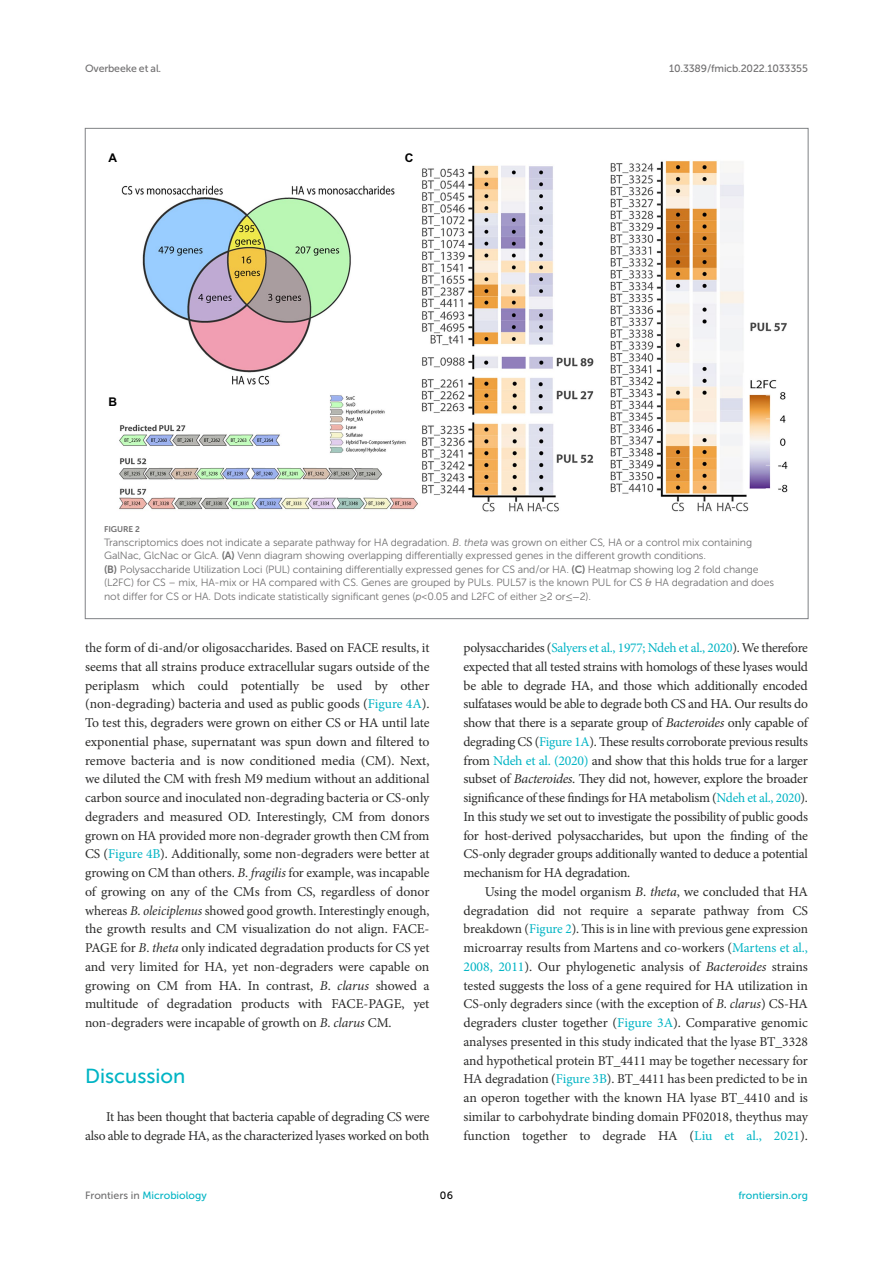
<style>
.page{position:relative;width:893px;height:1263px;background:#fff}
.page>*{position:absolute;margin:0;border:0;box-sizing:border-box;transform-origin:0 0}
.HEAD_1{font:20.25px "Museo Sans 500";color:#00b4c4}
.TEXT_FLUSH{font:13.5px/18.8px "Minion Pro";letter-spacing:-.02em;color:#2b2b2a;text-align:justify}
.TEXT{font:13.5px/18.8px "Minion Pro";letter-spacing:-.005em;color:#2b2b2a;text-align:justify}
.t1{font:700 12px "Arial";color:#000}
.FIG_LEG{font:10.5px/13.5px "Museo Sans 300";letter-spacing:-.01em;color:#706f70}
.t2{font:10.5px "Museo Sans 500";letter-spacing:-.015em;color:#706f70}
.t3{font:10.5px "Museo Sans 500";color:#00b4c4}
.t4{font:10.5px "Museo Sans 500";color:#000}
.FIG_HD{font:8.25px "Museo Sans 700";letter-spacing:-.01em;color:#706f70}
.s1{font-style:italic}
.s2{font-family:"Museo Sans 700"}
.s3{font-family:"STIX General"}
.s4{color:#00b4c4}
.s5{color:#706f70}
</style>
<div class="page">
<img style="left:119px;top:160px;width:669px;height:352px">
<p class="t2" style="left:85px;top:63px;width:78px">Overbeeke et al.</p>
<p class="t2" style="left:669px;top:63px;width:140px">10.3389/fmicb.2022.1033355</p>
<p class="t1" style="left:108px;top:149px;width:10px">A</p>
<p class="t1" style="left:405px;top:149px;width:10px">C</p>
<p class="t1" style="left:108px;top:393px;width:10px">B</p>
<p class="FIG_HD" style="left:104px;top:525px;width:37px">FIGURE 2</p>
<p class="FIG_LEG" style="left:104px;top:535px;width:671px">Transcriptomics does not indicate a separate pathway for HA degradation. <span class="s1">B</span>. <span class="s1">theta</span> was grown on either CS, HA or a control mix containing GalNac, GlcNac or GlcA. <span class="s2">(A)</span> Venn diagram showing overlapping differentially expressed genes in the different growth conditions.<br><span class="s2">(B)</span> Polysaccharide Utilization Loci (PUL) containing differentially expressed genes for CS and/or HA. <span class="s2">(C)</span> Heatmap showing log 2 fold change (L2FC) for CS – mix, HA-mix or HA compared with CS. Genes are grouped by PULs. PUL57 is the known PUL for CS &amp; HA degradation and does not differ for CS or HA. Dots indicate statistically significant genes (<span class="s1">p</span> &lt; 0.05 and L2FC of either <span class="s3">≥</span>2 or <span class="s3">≤−</span>2).</p>
<p class="TEXT_FLUSH" style="left:85px;top:638px;width:346px">the form of di-and/or oligosaccharides. Based on FACE results, it seems that all strains produce extracellular sugars outside of the periplasm which could potentially be used by other (non-degrading) bacteria and used as public goods (<span class="s4">Figure 4A</span>).<br>To test this, degraders were grown on either CS or HA until late exponential phase, supernatant was spun down and filtered to remove bacteria and is now conditioned media (CM). Next, we diluted the CM with fresh M9 medium without an additional carbon source and inoculated non-degrading bacteria or CS-only degraders and measured OD. Interestingly, CM from donors grown on HA provided more non-degrader growth then CM from CS (<span class="s4">Figure 4B</span>). Additionally, some non-degraders were better at growing on CM than others. <span class="s1">B</span>. <span class="s1">fragilis</span> for example, was incapable of growing on any of the CMs from CS, regardless of donor whereas <span class="s1">B</span>. <span class="s1">oleiciplenus</span> showed good growth. Interestingly enough, the growth results and CM visualization do not align. FACE-PAGE for <span class="s1">B</span>. <span class="s1">theta</span> only indicated degradation products for CS yet and very limited for HA, yet non-degraders were capable on growing on CM from HA. In contrast, <span class="s1">B</span>. <span class="s1">clarus</span> showed a multitude of degradation products with FACE-PAGE, yet non-degraders were incapable of growth on <span class="s1">B</span>. <span class="s1">clarus</span> CM.</p>
<p class="HEAD_1" style="left:85px;top:1065px;width:102px">Discussion</p>
<p class="TEXT_FLUSH" style="left:85px;top:1107px;width:346px;text-align:right">It has been thought that bacteria capable of degrading CS were also able to degrade HA, as the characterized lyases worked on both</p>
<p class="TEXT_FLUSH" style="left:463px;top:638px;width:346px">polysaccharides (<span class="s4">Salyers et al., 1977; Ndeh et al., 2020</span>). We therefore expected that all tested strains with homologs of these lyases would be able to degrade HA, and those which additionally encoded sulfatases would be able to degrade both CS and HA. Our results do show that there is a separate group of <span class="s1">Bacteroides</span> only capable of degrading CS (<span class="s4">Figure 1A</span>). These results corroborate previous results from <span class="s4">Ndeh et al. (2020)</span> and show that this holds true for a larger subset of <span class="s1">Bacteroides</span>. They did not, however, explore the broader significance of these findings for HA metabolism (<span class="s4">Ndeh et al., 2020</span>).<br>In this study we set out to investigate the possibility of public goods for host-derived polysaccharides, but upon the finding of the CS-only degrader groups additionally wanted to deduce a potential mechanism for HA degradation.</p>
<p class="TEXT" style="left:463px;top:882px;width:346px;text-indent:21px">Using the model organism <span class="s1">B</span>. <span class="s1">theta</span>, we concluded that HA degradation did not require a separate pathway from CS breakdown (<span class="s4">Figure 2</span>). This is in line with previous gene expression microarray results from Martens and co-workers (<span class="s4">Martens et al., 2008, 2011</span>). Our phylogenetic analysis of <span class="s1">Bacteroides</span> strains tested suggests the loss of a gene required for HA utilization in CS-only degraders since (with the exception of <span class="s1">B</span>. <span class="s1">clarus</span>) CS-HA degraders cluster together (<span class="s4">Figure 3A</span>). Comparative genomic analyses presented in this study indicated that the lyase BT_3328 and hypothetical protein BT_4411 may be together necessary for HA degradation (<span class="s4">Figure 3B</span>). BT_4411 has been predicted to be in an operon together with the known HA lyase BT_4410 and is similar to carbohydrate binding domain PF02018, theythus may function together to degrade HA (<span class="s4">Liu et al., 2021</span>).</p>
<p class="t3" style="left:85px;top:1190px;width:123px"><span class="s5">Frontiers in</span> Microbiology</p>
<p class="t4" style="left:440px;top:1190px;width:15px">06</p>
<p class="t3" style="left:738px;top:1190px;width:71px">frontiersin.org</p>
</div>
